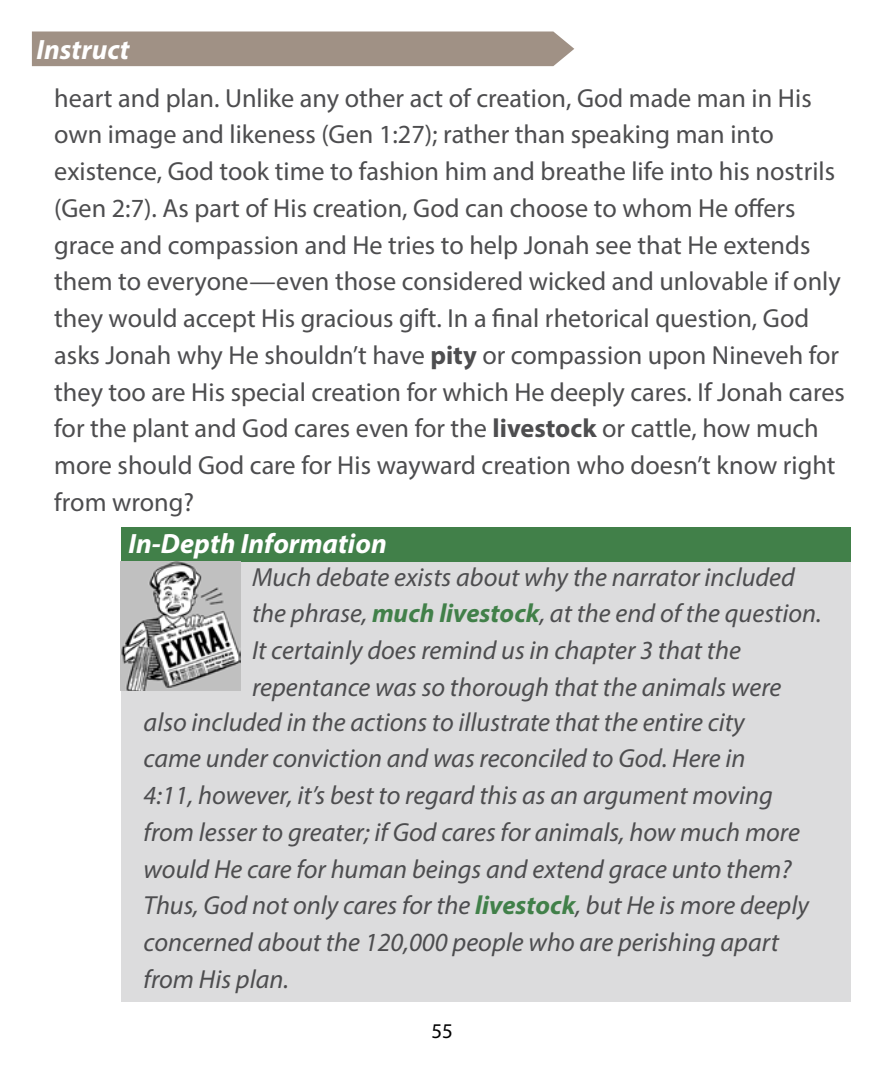
<style>
.page{position:relative;width:882px;height:1071px;background:#fff}
.page>*{position:absolute;margin:0;border:0;box-sizing:border-box;transform-origin:0 0}
.t1{font:italic 700 28px "Myriad Pro";color:#fff}
.t2{font:26.25px/36.8px "Myriad Pro";color:#4d4d4f}
.t3{font:italic 26.25px/36.8px "Myriad Pro";color:#4d4d4f}
.t4{font:21px "Myriad Pro";color:#000}
.s1{font-weight:700}
.s2{font-weight:700;color:#418049}
</style>
<div class="page">
<div style="left:32px;top:32px;width:542px;height:34px;background:#a09185"></div>
<div style="left:121px;top:528px;width:729px;height:474px;background:#dcdcdd"></div>
<div style="left:121px;top:527px;width:729px;height:35px;background:#418049"></div>
<img style="left:121px;top:562px;width:119px;height:129px">
<p class="t1" style="left:37px;top:31px;width:95px">Instruct</p>
<p class="t2" style="left:54px;top:79px;width:792px">heart and plan. Unlike any other act of creation, God made man in His own image and likeness (Gen 1:27); rather than speaking man into existence, God took time to fashion him and breathe life into his nostrils (Gen 2:7). As part of His creation, God can choose to whom He offers grace and compassion and He tries to help Jonah see that He extends them to everyone—even those considered wicked and unlovable if only they would accept His gracious gift. In a final rhetorical question, God asks Jonah why He shouldn’t have <span class="s1">pity</span> or compassion upon Nineveh for they too are His special creation for which He deeply cares. If Jonah cares for the plant and God cares even for the <span class="s1">livestock</span> or cattle, how much more should God care for His wayward creation who doesn’t know right from wrong?</p>
<p class="t1" style="left:129px;top:526px;width:260px">In-Depth Information</p>
<p class="t3" style="left:252px;top:558px;width:571px">Much debate exists about why the narrator included the phrase, <span class="s2">much livestock</span>, at the end of the question.<br>It certainly does remind us in chapter 3 that the repentance was so thorough that the animals were</p>
<p class="t3" style="left:144px;top:703px;width:667px">also included in the actions to illustrate that the entire city came under conviction and was reconciled to God. Here in<br>4:11, however, it’s best to regard this as an argument moving from lesser to greater; if God cares for animals, how much more would He care for human beings and extend grace unto them?<br>Thus, God not only cares for the <span class="s2">livestock</span>, but He is more deeply concerned about the 120,000 people who are perishing apart from His plan.</p>
<p class="t4" style="left:431px;top:1018px;width:23px">55</p>
</div>
